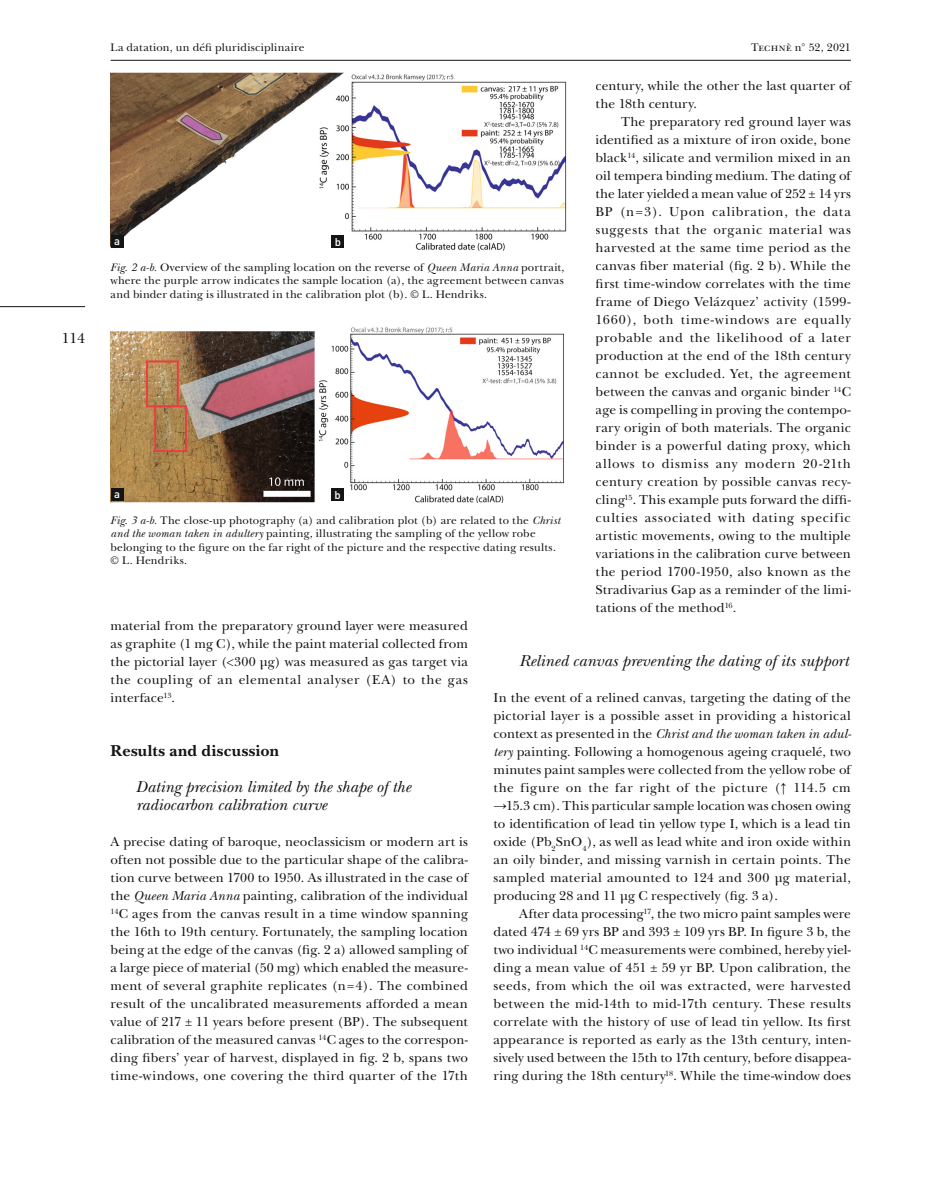
<style>
.page{position:relative;width:936px;height:1191px;background:#fff}
.page>*{position:absolute;margin:0;border:0;box-sizing:border-box;transform-origin:0 0}
.t1{font:italic 16.5px/18px "New Baskerville";letter-spacing:.005em;color:#131413}
.t2{font:700 16.5px "New Baskerville";letter-spacing:.025em;color:#131413}
.t3{font:15px "New Baskerville";color:#131413}
.t4{font:13.5px/18px "New Baskerville";letter-spacing:.02em;color:#131413;text-align:justify}
.t5{font:11.4px/13.5px "New Baskerville";letter-spacing:.015em;color:#131413;text-align:justify}
.t6{font:500 11.25px "DIN";color:#fff}
.s1{font-family:"New Baskerville SC"}
.s2{font-style:italic}
.s3{font-family:"Times New Roman"}
</style>
<div class="page">
<hr style="left:0;top:306px;width:85px;height:1px;background:#131413">
<hr style="left:111px;top:60px;width:739px;height:1px;background:#131413">
<img style="left:111px;top:72px;width:456px;height:179px">
<div style="left:111px;top:235px;width:12px;height:13px;background:#131413"></div>
<div style="left:331px;top:235px;width:13px;height:13px;background:#131413"></div>
<img style="left:111px;top:327px;width:453px;height:176px">
<div style="left:111px;top:488px;width:12px;height:13px;background:#131413"></div>
<div style="left:331px;top:488px;width:13px;height:13px;background:#131413"></div>
<p class="t3" style="left:62px;top:332px;width:25px">114</p>
<p class="t5" style="left:111px;top:43px;width:195px">La datation, un défi pluridisciplinaire</p>
<p class="t5" style="left:751px;top:43px;width:101px"><span class="s1">Technè</span> n° 52, 2021</p>
<p class="t6" style="left:114px;top:236px;width:7px">a</p>
<p class="t6" style="left:334px;top:238px;width:8px">b</p>
<p class="t5" style="left:111px;top:263px;width:455px"><span class="s2">Fig. 2 a-b.</span> Overview of the sampling location on the reverse of <span class="s2">Queen Maria Anna</span> portrait, where the purple arrow indicates the sample location (a), the agreement between canvas and binder dating is illustrated in the calibration plot (b). © L. Hendriks.</p>
<p class="t6" style="left:114px;top:489px;width:7px">a</p>
<p class="t6" style="left:334px;top:491px;width:8px">b</p>
<p class="t5" style="left:111px;top:516px;width:451px;text-align:left"><span class="s2">Fig. 3 a-b.</span> The close-up photography (a) and calibration plot (b) are related to the <span class="s2">Christ and the woman taken in adultery</span> painting, illustrating the sampling of the yellow robe belonging to the figure on the far right of the picture and the respective dating results. © L. Hendriks.</p>
<p class="t4" style="left:595px;top:80px;width:257px">century, while the other the last quarter of the 18th century.</p>
<p class="t4" style="left:595px;top:116px;width:257px;text-indent:26px">The preparatory red ground layer was identified as a mixture of iron oxide, bone black<sup>14</sup>, silicate and vermilion mixed in an oil tempera binding medium. The dating of the later yielded a mean value of 252 ± 14 yrs BP (n=3). Upon calibration, the data suggests that the organic material was harvested at the same time period as the canvas fiber material (fig. 2 b). While the first time-window correlates with the time frame of Diego Velázquez’ activity (1599- 1660), both time-windows are equally probable and the likelihood of a later production at the end of the 18th century cannot be excluded. Yet, the agreement between the canvas and organic binder <sup>14</sup>C age is compelling in proving the contempo&shy;rary origin of both materials. The organic binder is a powerful dating proxy, which allows to dismiss any modern 20-21th century creation by possible canvas recy&shy;cling<sup>15</sup>. This example puts forward the diffi&shy;culties associated with dating specific artistic movements, owing to the multiple variations in the calibration curve between the period 1700-1950, also known as the Stradivarius Gap as a reminder of the limi&shy;tations of the method<sup>16</sup>.</p>
<p class="t4" style="left:111px;top:620px;width:359px">material from the preparatory ground layer were measured as graphite (1 mg C), while the paint material collected from the pictorial layer (&lt;300 µg) was measured as gas target via the coupling of an elemental analyser (EA) to the gas interface<sup>13</sup>.</p>
<p class="t2" style="left:111px;top:744px;width:170px">Results and discussion</p>
<p class="t1" style="left:136px;top:781px;width:276px">Dating precision limited by the shape of the radiocarbon calibration curve</p>
<p class="t4" style="left:111px;top:836px;width:359px">A precise dating of baroque, neoclassicism or modern art is often not possible due to the particular shape of the calibra&shy;tion curve between 1700 to 1950. As illustrated in the case of the <span class="s2">Queen Maria Anna</span> painting<span class="s2">,</span> calibration of the individual <sup>14</sup>C ages from the canvas result in a time window spanning the 16th to 19th century. Fortunately, the sampling location being at the edge of the canvas (fig. 2 a) allowed sampling of a large piece of material (50 mg) which enabled the measure&shy;ment of several graphite replicates (n=4). The combined result of the uncalibrated measurements afforded a mean value of 217 ± 11 years before present (BP). The subsequent calibration of the measured canvas <sup>14</sup>C ages to the correspon&shy;ding fibers’ year of harvest, displayed in fig. 2 b, spans two time-windows, one covering the third quarter of the 17th</p>
<p class="t1" style="left:519px;top:655px;width:331px">Relined canvas preventing the dating of its support</p>
<p class="t4" style="left:493px;top:692px;width:359px">In the event of a relined canvas, targeting the dating of the pictorial layer is a possible asset in providing a historical context as presented in the <span class="s2">Christ and the woman taken in adul&shy;tery</span> painting. Following a homogenous ageing craquelé, two minutes paint samples were collected from the yellow robe of the figure on the far right of the picture (<span class="s3">↑</span> 114.5 cm</p>
<p class="t4" style="left:493px;top:800px;width:359px"><span class="s3">→</span>15.3 cm). This particular sample location was chosen owing to identification of lead tin yellow type I, which is a lead tin oxide (Pb<sub>2</sub>SnO<sub>4</sub>), as well as lead white and iron oxide within an oily binder, and missing varnish in certain points. The sampled material amounted to 124 and 300 µg material, producing 28 and 11 µg C respectively (fig. 3 a).</p>
<p class="t4" style="left:493px;top:908px;width:359px;text-indent:26px">After data processing<sup>17</sup>, the two micro paint samples were dated 474 ± 69 yrs BP and 393 ± 109 yrs BP. In figure 3 b, the two individual <sup>14</sup>C measurements were combined, hereby yiel&shy;ding a mean value of 451 ± 59 yr BP. Upon calibration, the seeds, from which the oil was extracted, were harvested between the mid-14th to mid-17th century. These results correlate with the history of use of lead tin yellow. Its first appearance is reported as early as the 13th century, inten&shy;sively used between the 15th to 17th century, before disappea&shy;ring during the 18th century<sup>18</sup>. While the time-window does</p>
</div>
